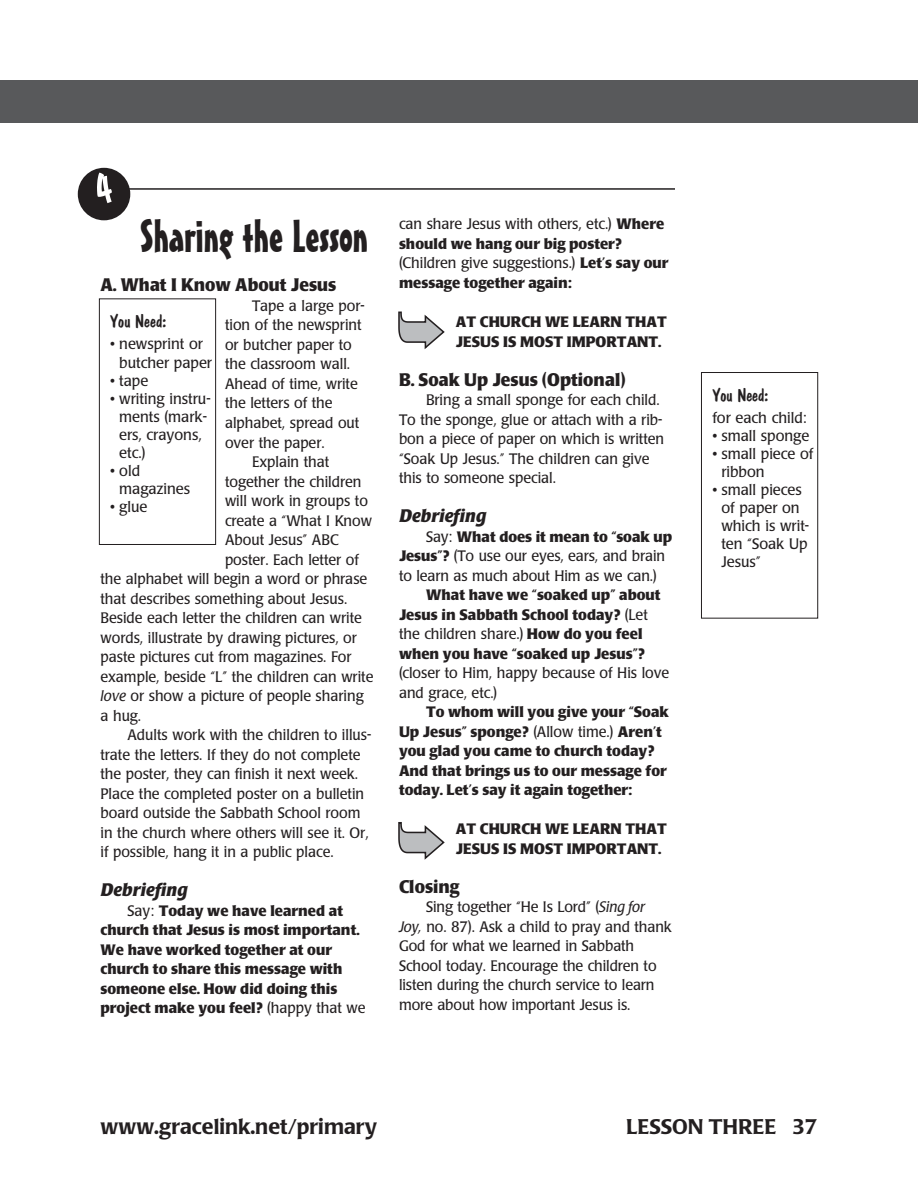
<style>
.page{position:relative;width:918px;height:1202px;background:#fff}
.page>*{position:absolute;margin:0;border:0;box-sizing:border-box;transform-origin:0 0}
.section_title{font:45px "Mister Earl BT";color:#231f20}
.t1{font:500 21px "Poppl Laudatio";color:#231f20}
.subhead{font:700 18px "Poppl Laudatio";color:#231f20;scale:.95 1}
.subhead-2{font:italic 700 18px "Poppl Laudatio";color:#231f20}
.You_Need_head{font:18px "Dom Casual D";color:#231f20}
.body{font:15px/19.5px "Poppl Laudatio";color:#231f20;scale:.95 1}
.body-2{font:700 15px/19.5px "Poppl Laudatio";color:#231f20}
.You_Need_items{font:15px/18px "Poppl Laudatio";color:#231f20}
.body-Xindent{font:700 15px/19.5px "Poppl Laudatio";color:#231f20}
.s1{font-style:italic}
.s2{font-weight:400}
.s3{font-weight:700}
</style>
<div class="page">
<div style="left:0;top:80px;width:27px;height:43px;background:#58595b"></div>
<div style="left:27px;top:80px;width:891px;height:43px;background:#58595b"></div>
<hr style="left:127px;top:188px;width:548px;height:2px;background:#231f20">
<div style="left:99px;top:298px;width:117px;height:247px;border:1px solid #231f20"></div>
<div style="left:701px;top:372px;width:117px;height:246px;border:1px solid #231f20"></div>
<svg style="left:398px;top:311px;width:47px;height:38px"></svg>
<svg style="left:398px;top:822px;width:47px;height:37px"></svg>
<svg style="left:78px;top:168px;width:52px;height:52px"></svg>
<p class="section_title" style="left:140px;top:209px;width:230px">Sharing the Lesson</p>
<p class="subhead" style="left:100px;top:275px;width:250px">A. What I Know About Jesus</p>
<p class="body" style="left:225px;top:296px;width:148px;text-indent:27px">Tape a large por&shy;tion of the newsprint or butcher paper to the classroom wall.<br>Ahead of time, write the letters of the alphabet, spread out over the paper.</p>
<p class="body" style="left:252px;top:452px;width:83px">Explain that</p>
<p class="body" style="left:225px;top:472px;width:145px">together the children</p>
<p class="body" style="left:225px;top:491px;width:152px">will work in groups to</p>
<p class="body" style="left:225px;top:511px;width:156px">create a “What I Know</p>
<p class="body" style="left:225px;top:530px;width:121px">About Jesus” ABC</p>
<p class="body" style="left:225px;top:550px;width:143px">poster. Each letter of</p>
<p class="body" style="left:100px;top:569px;width:282px">the alphabet will begin a word or phrase</p>
<p class="body" style="left:100px;top:589px;width:261px">that describes something about Jesus.</p>
<p class="body" style="left:100px;top:608px;width:277px">Beside each letter the children can write</p>
<p class="body" style="left:100px;top:628px;width:271px">words, illustrate by drawing pictures, or</p>
<p class="body" style="left:100px;top:647px;width:266px">paste pictures cut from magazines. For</p>
<p class="body" style="left:100px;top:667px;width:289px">example, beside “L” the children can write</p>
<p class="body" style="left:100px;top:686px;width:279px"><span class="s1">love</span> or show a picture of people sharing</p>
<p class="body" style="left:100px;top:706px;width:44px">a hug.</p>
<p class="body" style="left:100px;top:725px;width:287px;text-indent:27px">Adults work with the children to illus&shy;trate the letters. If they do not complete the poster, they can finish it next week.<br>Place the completed poster on a bulletin board outside the Sabbath School room in the church where others will see it. Or, if possible, hang it in a public place.</p>
<p class="subhead-2" style="left:100px;top:879px;width:89px">Debriefing</p>
<p class="body-2" style="left:100px;top:901px;width:267px;text-indent:27px"><span class="s2">Say:</span> Today we have learned at church that Jesus is most important.<br>We have worked together at our church to share this message with someone else. How did doing this project make you feel? <span class="s2">(happy that we</span></p>
<p class="You_Need_head" style="left:110px;top:310px;width:58px">You Need:</p>
<p class="You_Need_items" style="left:119px;top:335px;width:94px;text-indent:-9px">• newsprint or butcher paper</p>
<p class="You_Need_items" style="left:110px;top:371px;width:40px">• tape</p>
<p class="You_Need_items" style="left:119px;top:389px;width:93px;text-indent:-9px">• writing instru&shy;ments (mark&shy;ers, crayons, etc.)</p>
<p class="You_Need_items" style="left:119px;top:461px;width:72px;text-indent:-9px">• old magazines</p>
<p class="You_Need_items" style="left:110px;top:497px;width:39px">• glue</p>
<p class="body-2" style="left:399px;top:215px;width:271px"><span class="s2">can share Jesus with others, etc.)</span> Where should we hang our big poster? <span class="s2">(Children give suggestions.)</span> Let’s say our message together again:</p>
<p class="body-Xindent" style="left:456px;top:312px;width:212px">AT CHURCH WE LEARN THAT<br>JESUS IS MOST IMPORTANT.</p>
<p class="subhead" style="left:399px;top:369px;width:240px">B. Soak Up Jesus (Optional)</p>
<p class="body" style="left:399px;top:390px;width:281px;text-indent:27px">Bring a small sponge for each child.<br>To the sponge, glue or attach with a rib&shy;bon a piece of paper on which is written “Soak Up Jesus.” The children can give this to someone special.</p>
<p class="subhead-2" style="left:399px;top:505px;width:89px">Debriefing</p>
<p class="body" style="left:399px;top:527px;width:289px;text-indent:27px">Say: <span class="s3">What does it mean to “soak up<br>Jesus”?</span> (To use our eyes, ears, and brain to learn as much about Him as we can.)</p>
<p class="body-2" style="left:399px;top:585px;width:272px;text-indent:27px">What have we “soaked up” about<br>Jesus in Sabbath School today? <span class="s2">(Let the children share.)</span> How do you feel when you have “soaked up Jesus”? <span class="s2">(closer to Him, happy because of His love and grace, etc.)</span></p>
<p class="body-2" style="left:399px;top:702px;width:271px;text-indent:27px">To whom will you give your “Soak Up Jesus” sponge? <span class="s2">(Allow time.)</span> Aren’t you glad you came to church today?<br>And that brings us to our message for today. Let’s say it again together:</p>
<p class="body-Xindent" style="left:456px;top:819px;width:212px">AT CHURCH WE LEARN THAT<br>JESUS IS MOST IMPORTANT.</p>
<p class="subhead" style="left:399px;top:876px;width:65px">Closing</p>
<p class="body" style="left:399px;top:897px;width:289px;text-indent:27px">Sing together “He Is Lord” (<span class="s1">Sing for<br>Joy,</span> no. 87). Ask a child to pray and thank God for what we learned in Sabbath School today. Encourage the children to listen during the church service to learn more about how important Jesus is.</p>
<p class="You_Need_head" style="left:712px;top:384px;width:58px">You Need:</p>
<p class="You_Need_items" style="left:712px;top:409px;width:96px">for each child:</p>
<p class="You_Need_items" style="left:712px;top:427px;width:99px">• small sponge</p>
<p class="You_Need_items" style="left:721px;top:445px;width:94px;text-indent:-9px">• small piece of ribbon</p>
<p class="You_Need_items" style="left:721px;top:481px;width:89px;text-indent:-9px">• small pieces of paper on which is writ&shy;ten “Soak Up<br>Jesus”</p>
<p class="t1" style="left:100px;top:1115px;width:278px">www.gracelink.net/primary</p>
<p class="t1" style="left:626px;top:1115px;width:193px">LESSON THREE 37</p>
</div>
